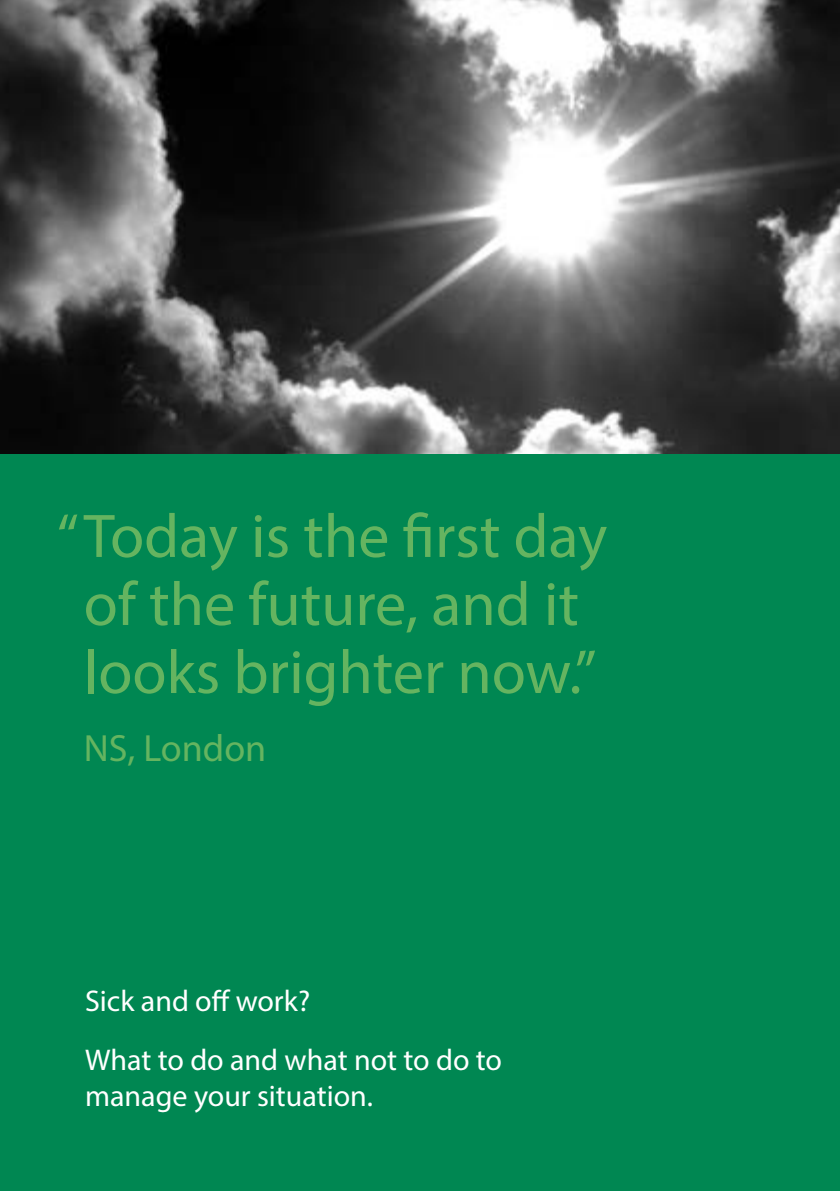
<style>
.page{position:relative;width:840px;height:1191px;background:#fff}
.page>*{position:absolute;margin:0;border:0;box-sizing:border-box;transform-origin:0 0}
.t1{font:62px/68px "Myriad Pro";color:#65b460;text-align:center}
.t2{font:38px "Myriad Pro";color:#65b460}
.t3{font:30px/58.6px "Myriad Pro";color:#fff}
</style>
<div class="page">
<div style="left:0;top:224px;width:839px;height:967px;background:#008752"></div>
<img style="left:0;top:0;width:839px;height:454px">
<h1 class="t1" style="left:57px;top:501px;width:551px">“Today is the first day of the future, and it looks brighter now.”</h1>
<p class="t2" style="left:84px;top:725px;width:184px">NS, London</p>
<p class="t3" style="left:85px;top:971px;width:418px">Sick and off work?<br>What to do and what not to do to</p>
<p class="t3" style="left:85px;top:1066px;width:289px">manage your situation.</p>
</div>
